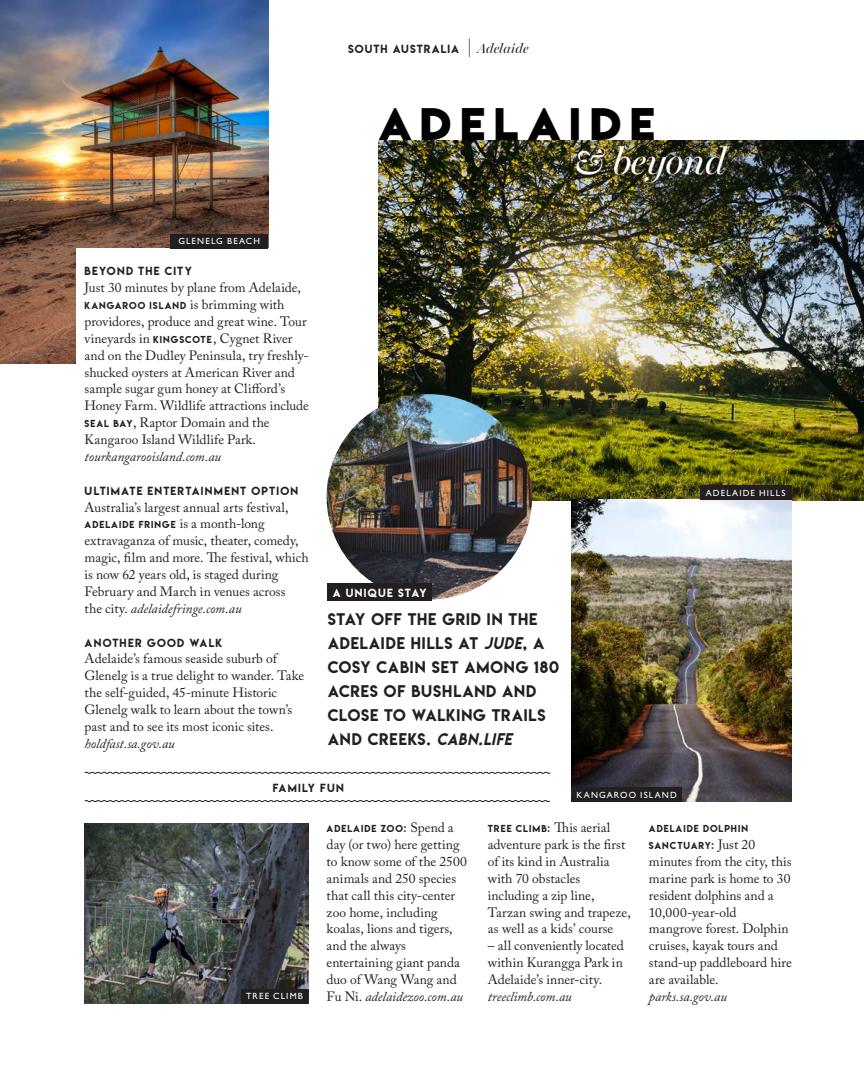
<style>
.page{position:relative;width:864px;height:1080px;background:#fff}
.page>*{position:absolute;margin:0;border:0;box-sizing:border-box;transform-origin:0 0}
.HEADLINE_lemon{font:40.5px "Lemon Milkbold";letter-spacing:.215em;color:#010101}
.BODY_COPY_caslon_9_2{font:italic 37.5px "Miller Banner";letter-spacing:-.01em;color:#fff}
.PULL_QUOTE_lemon{font:15px/24px "Lemon Milk";letter-spacing:.055em;color:#231f20}
.BODY_COPY_caslon_9_2-2{font:13.5px/16.8px "Adobe Caslon Pro";color:#231f20}
.SUBHEAD_lemon_all_ca{font:10.5px "Lemon Milk";letter-spacing:.105em;color:#231f20}
.SUBHEAD_lemon_all_ca-2{font:10.5px "Lemon Milk";letter-spacing:.12em;color:#fff}
.BODY_COPY_caslon_9_2-3{font:9px/16.8px "Lemon Milk";letter-spacing:.11em;color:#231f20}
.BODY_COPY_caslon_9_2-4{font:9px "Gill Sans Std";letter-spacing:.125em;color:#fff}
.s1{font-family:"Miller Banner";font-size:19.5px}
.s2{font-family:"Miller Banner";font-style:italic;font-size:13.5px}
.s3{font-family:"Adobe Caslon Pro";font-size:13.5px}
.s4{font-family:"Lemon Milk";font-size:9px}
.s5{font-style:italic}
.s6{font-family:"Lemon Milkitalic"}
</style>
<div class="page">
<img style="left:378px;top:140px;width:485px;height:360px">
<img style="left:85px;top:824px;width:223px;height:179px">
<img style="left:0;top:0;width:268px;height:363px">
<div style="left:76px;top:249px;width:241px;height:229px;background:#fff"></div>
<svg style="left:84px;top:800px;width:466px;height:2px"></svg>
<svg style="left:84px;top:772px;width:466px;height:2px"></svg>
<img style="left:326px;top:394px;width:206px;height:206px;border-radius:103px">
<div style="left:327px;top:583px;width:105px;height:17px;background:#231f20"></div>
<img style="left:571px;top:500px;width:220px;height:302px">
<div style="left:571px;top:787px;width:110px;height:15px;background:#231f20"></div>
<div style="left:170px;top:234px;width:98px;height:15px;background:#231f20"></div>
<div style="left:699px;top:485px;width:92px;height:15px;background:#231f20"></div>
<div style="left:241px;top:989px;width:67px;height:14px;background:#231f20"></div>
<p class="SUBHEAD_lemon_all_ca" style="left:348px;top:41px;width:182px">SOUTH AUSTRALIA <span class="s1">|</span> <span class="s2">Adelaide</span></p>
<p class="BODY_COPY_caslon_9_2-4" style="left:178px;top:236px;width:83px">GLENELG BEACH</p>
<p class="HEADLINE_lemon" style="left:378px;top:95px;width:278px">ADELAIDE</p>
<p class="BODY_COPY_caslon_9_2" style="left:573px;top:139px;width:154px">&amp; beyond</p>
<p class="SUBHEAD_lemon_all_ca" style="left:85px;top:264px;width:109px">BEYOND THE CITY</p>
<p class="BODY_COPY_caslon_9_2-2" style="left:85px;top:279px;width:218px">Just 30 minutes by plane from Adelaide,</p>
<p class="BODY_COPY_caslon_9_2-3" style="left:85px;top:297px;width:201px">KANGAROO ISLAND <span class="s3">is brimming with</span></p>
<p class="BODY_COPY_caslon_9_2-2" style="left:85px;top:313px;width:226px">providores, produce and great wine. Tour vineyards in <span class="s4">KINGSCOTE</span> , Cygnet River and on the Dudley Peninsula, try freshly&shy;shucked oysters at American River and sample sugar gum honey at Clifford’s Honey Farm. Wildlife attractions include <span class="s4">SEAL BAY</span>, Raptor Domain and the Kangaroo Island Wildlife Park. <span class="s5">tourkangarooisland.com.au</span></p>
<p class="SUBHEAD_lemon_all_ca" style="left:85px;top:483px;width:215px">ULTIMATE ENTERTAINMENT OPTION</p>
<p class="BODY_COPY_caslon_9_2-2" style="left:85px;top:499px;width:205px">Australia’s largest annual arts festival,</p>
<p class="BODY_COPY_caslon_9_2-3" style="left:85px;top:516px;width:181px">ADELAIDE FRINGE <span class="s3">is a month-long</span></p>
<p class="BODY_COPY_caslon_9_2-2" style="left:85px;top:532px;width:225px">extravaganza of music, theater, comedy, magic, film and more. The festival, which is now 62 years old, is staged during February and March in venues across<br>the city. <span class="s5">adelaidefringe.com.au</span></p>
<p class="SUBHEAD_lemon_all_ca" style="left:85px;top:635px;width:139px">ANOTHER GOOD WALK</p>
<p class="BODY_COPY_caslon_9_2-2" style="left:85px;top:650px;width:221px">Adelaide’s famous seaside suburb of Glenelg is a true delight to wander. Take the self-guided, 45-minute Historic Glenelg walk to learn about the town’s past and to see its most iconic sites. <span class="s5">holdfast.sa.gov.au</span></p>
<p class="SUBHEAD_lemon_all_ca" style="left:272px;top:781px;width:73px">FAMILY FUN</p>
<p class="SUBHEAD_lemon_all_ca-2" style="left:332px;top:585px;width:95px">A UNIQUE STAY</p>
<p class="PULL_QUOTE_lemon" style="left:327px;top:607px;width:233px">STAY OFF THE GRID IN THE<br>ADELAIDE HILLS AT <span class="s6">JUDE</span>, A<br>COSY CABIN SET AMONG 180<br>ACRES OF BUSHLAND AND<br>CLOSE TO WALKING TRAILS<br>AND CREEKS. <span class="s6">CABN.LIFE</span></p>
<p class="BODY_COPY_caslon_9_2-4" style="left:576px;top:790px;width:102px">KANGAROO ISLAND</p>
<p class="BODY_COPY_caslon_9_2-4" style="left:705px;top:488px;width:81px">ADELAIDE HILLS</p>
<p class="BODY_COPY_caslon_9_2-4" style="left:246px;top:991px;width:58px">TREE CLIMB</p>
<p class="BODY_COPY_caslon_9_2-3" style="left:326px;top:820px;width:128px">ADELAIDE ZOO: <span class="s3">Spend a</span></p>
<p class="BODY_COPY_caslon_9_2-2" style="left:326px;top:836px;width:142px">day (or two) here getting to know some of the 2500 animals and 250 species that call this city-center zoo home, including koalas, lions and tigers, and the always entertaining giant panda duo of Wang Wang and<br>Fu Ni. <span class="s5">adelaidezoo.com.au</span></p>
<p class="BODY_COPY_caslon_9_2-3" style="left:487px;top:820px;width:124px">TREE CLIMB: <span class="s3">This aerial</span></p>
<p class="BODY_COPY_caslon_9_2-2" style="left:487px;top:836px;width:144px">adventure park is the first of its kind in Australia with 70 obstacles including a zip line,<br>Tarzan swing and trapeze, as well as a kids’ course</p>
<p class="BODY_COPY_caslon_9_2-2" style="left:487px;top:937px;width:138px">– all conveniently located within Kurangga Park in<br>Adelaide’s inner-city. <span class="s5">treeclimb.com.au</span></p>
<p class="BODY_COPY_caslon_9_2-3" style="left:648px;top:820px;width:108px">ADELAIDE DOLPHIN<br>SANCTUARY: <span class="s3">Just 20</span></p>
<p class="BODY_COPY_caslon_9_2-2" style="left:648px;top:853px;width:144px">minutes from the city, this marine park is home to 30 resident dolphins and a<br>10,000-year-old mangrove forest. Dolphin cruises, kayak tours and stand-up paddleboard hire are available. <span class="s5">parks.sa.gov.au</span></p>
</div>
